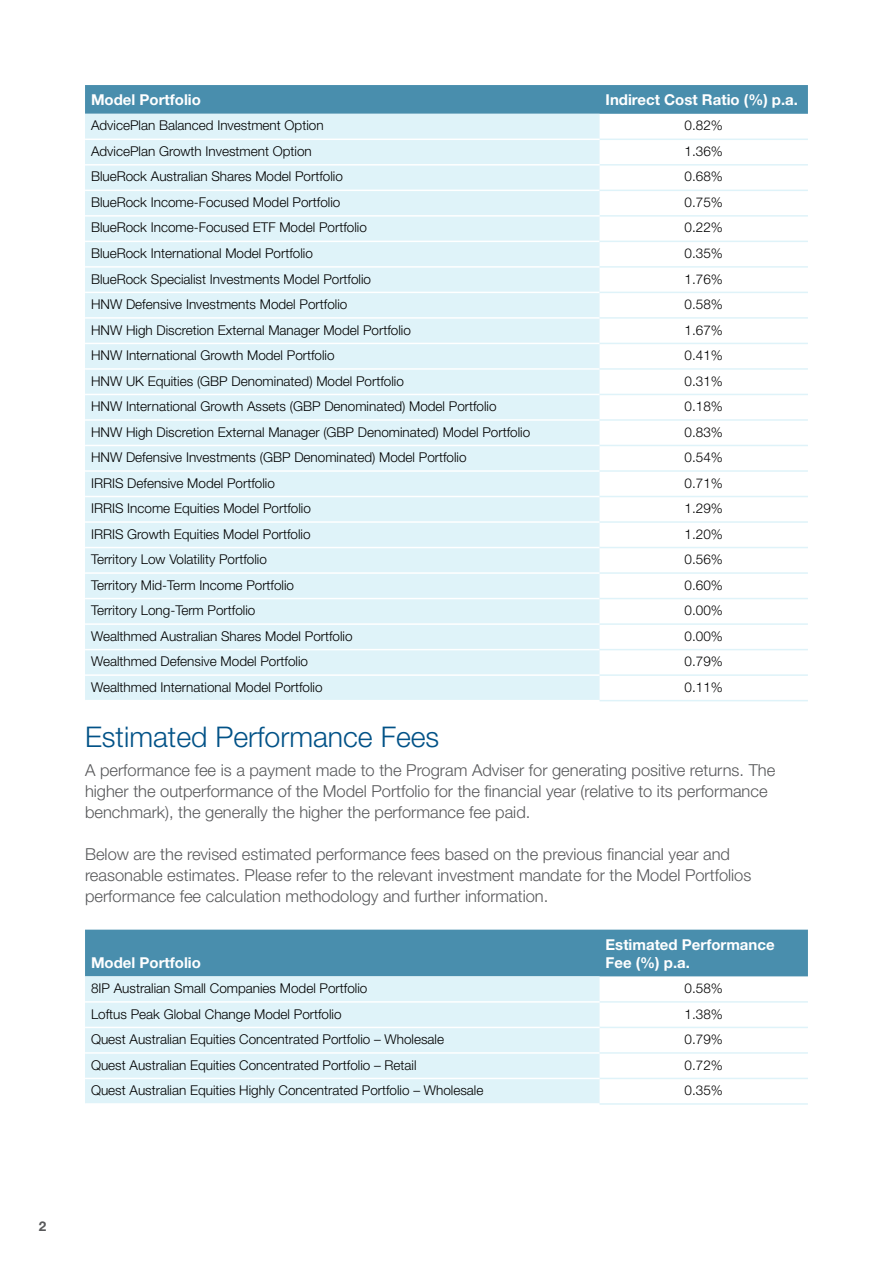
<style>
.page{position:relative;width:893px;height:1263px;background:#fff}
.page>*{position:absolute;margin:0;border:0;box-sizing:border-box;transform-origin:0 0}
.t1{font:300 28.5px "Helvetica Neue";color:#025287}
.t2{font:300 16.5px/21px "Helvetica Neue";color:#58595b}
.t3{font:700 15px/18px "Helvetica Neue";color:#fff}
.t4{font:300 13.5px "Helvetica Neue";color:#000}
.t5{font:700 13.5px "Helvetica Neue";color:#58595b}
</style>
<div class="page">
<div style="left:85px;top:85px;width:723px;height:29px;background:#498ead"></div>
<div style="left:85px;top:114px;width:515px;height:586px;background:#dff3f9"></div>
<hr style="left:600px;top:139px;width:208px;height:1px;background:#dff3f9">
<hr style="left:600px;top:164px;width:208px;height:2px;background:#dff3f9">
<hr style="left:600px;top:215px;width:208px;height:2px;background:#dff3f9">
<hr style="left:85px;top:190px;width:515px;height:1px;background:#fff">
<hr style="left:85px;top:241px;width:515px;height:1px;background:#fff">
<hr style="left:85px;top:139px;width:515px;height:1px;background:#fff">
<hr style="left:85px;top:164px;width:515px;height:2px;background:#fff">
<hr style="left:85px;top:215px;width:515px;height:2px;background:#fff">
<hr style="left:600px;top:190px;width:208px;height:1px;background:#dff3f9">
<hr style="left:600px;top:241px;width:208px;height:1px;background:#dff3f9">
<hr style="left:85px;top:266px;width:515px;height:2px;background:#fff">
<hr style="left:85px;top:292px;width:515px;height:1px;background:#fff">
<hr style="left:85px;top:317px;width:515px;height:2px;background:#fff">
<hr style="left:85px;top:343px;width:515px;height:1px;background:#fff">
<hr style="left:85px;top:368px;width:515px;height:2px;background:#fff">
<hr style="left:85px;top:394px;width:515px;height:1px;background:#fff">
<hr style="left:85px;top:419px;width:515px;height:2px;background:#fff">
<hr style="left:85px;top:445px;width:515px;height:1px;background:#fff">
<hr style="left:85px;top:470px;width:515px;height:2px;background:#fff">
<hr style="left:85px;top:496px;width:515px;height:1px;background:#fff">
<hr style="left:85px;top:521px;width:515px;height:2px;background:#fff">
<hr style="left:85px;top:547px;width:515px;height:1px;background:#fff">
<hr style="left:85px;top:572px;width:515px;height:2px;background:#fff">
<hr style="left:85px;top:598px;width:515px;height:1px;background:#fff">
<hr style="left:85px;top:623px;width:515px;height:2px;background:#fff">
<hr style="left:85px;top:649px;width:515px;height:1px;background:#fff">
<hr style="left:85px;top:674px;width:515px;height:2px;background:#fff">
<hr style="left:600px;top:266px;width:208px;height:2px;background:#dff3f9">
<hr style="left:600px;top:292px;width:208px;height:1px;background:#dff3f9">
<hr style="left:600px;top:317px;width:208px;height:2px;background:#dff3f9">
<hr style="left:600px;top:343px;width:208px;height:1px;background:#dff3f9">
<hr style="left:600px;top:368px;width:208px;height:2px;background:#dff3f9">
<hr style="left:600px;top:394px;width:208px;height:1px;background:#dff3f9">
<hr style="left:600px;top:419px;width:208px;height:2px;background:#dff3f9">
<hr style="left:600px;top:445px;width:208px;height:1px;background:#dff3f9">
<hr style="left:600px;top:470px;width:208px;height:2px;background:#dff3f9">
<hr style="left:600px;top:496px;width:208px;height:1px;background:#dff3f9">
<hr style="left:600px;top:521px;width:208px;height:2px;background:#dff3f9">
<hr style="left:600px;top:547px;width:208px;height:1px;background:#dff3f9">
<hr style="left:600px;top:572px;width:208px;height:2px;background:#dff3f9">
<hr style="left:600px;top:598px;width:208px;height:1px;background:#dff3f9">
<hr style="left:600px;top:623px;width:208px;height:2px;background:#dff3f9">
<hr style="left:600px;top:649px;width:208px;height:1px;background:#dff3f9">
<hr style="left:600px;top:674px;width:208px;height:2px;background:#dff3f9">
<hr style="left:600px;top:700px;width:208px;height:1px;background:#dff3f9">
<div style="left:85px;top:930px;width:723px;height:46px;background:#498ead"></div>
<div style="left:85px;top:976px;width:515px;height:127px;background:#dff3f9"></div>
<hr style="left:600px;top:1001px;width:208px;height:2px;background:#dff3f9">
<hr style="left:600px;top:1027px;width:208px;height:1px;background:#dff3f9">
<hr style="left:600px;top:1078px;width:208px;height:1px;background:#dff3f9">
<hr style="left:85px;top:1052px;width:515px;height:2px;background:#fff">
<hr style="left:85px;top:1001px;width:515px;height:2px;background:#fff">
<hr style="left:85px;top:1027px;width:515px;height:1px;background:#fff">
<hr style="left:85px;top:1078px;width:515px;height:1px;background:#fff">
<hr style="left:600px;top:1052px;width:208px;height:2px;background:#dff3f9">
<hr style="left:600px;top:1103px;width:208px;height:2px;background:#dff3f9">
<p class="t3" style="left:91px;top:91px;width:111px">Model Portfolio</p>
<p class="t3" style="left:606px;top:91px;width:194px">Indirect Cost Ratio (%) p.a.</p>
<p class="t4" style="left:91px;top:117px;width:234px">AdvicePlan Balanced Investment Option</p>
<p class="t4" style="left:685px;top:117px;width:40px">0.82%</p>
<p class="t4" style="left:91px;top:143px;width:222px">AdvicePlan Growth Investment Option</p>
<p class="t4" style="left:685px;top:143px;width:40px">1.36%</p>
<p class="t4" style="left:91px;top:168px;width:253px">BlueRock Australian Shares Model Portfolio</p>
<p class="t4" style="left:685px;top:168px;width:40px">0.68%</p>
<p class="t4" style="left:91px;top:194px;width:251px">BlueRock Income-Focused Model Portfolio</p>
<p class="t4" style="left:685px;top:194px;width:40px">0.75%</p>
<p class="t4" style="left:91px;top:219px;width:277px">BlueRock Income-Focused ETF Model Portfolio</p>
<p class="t4" style="left:685px;top:219px;width:40px">0.22%</p>
<p class="t4" style="left:91px;top:245px;width:223px">BlueRock International Model Portfolio</p>
<p class="t4" style="left:685px;top:245px;width:40px">0.35%</p>
<p class="t4" style="left:91px;top:270px;width:282px">BlueRock Specialist Investments Model Portfolio</p>
<p class="t4" style="left:685px;top:270px;width:40px">1.76%</p>
<p class="t4" style="left:91px;top:296px;width:258px">HNW Defensive Investments Model Portfolio</p>
<p class="t4" style="left:685px;top:296px;width:40px">0.58%</p>
<p class="t4" style="left:91px;top:321px;width:321px">HNW High Discretion External Manager Model Portfolio</p>
<p class="t4" style="left:685px;top:321px;width:40px">1.67%</p>
<p class="t4" style="left:91px;top:347px;width:245px">HNW International Growth Model Portfolio</p>
<p class="t4" style="left:685px;top:347px;width:40px">0.41%</p>
<p class="t4" style="left:91px;top:372px;width:314px">HNW UK Equities (GBP Denominated) Model Portfolio</p>
<p class="t4" style="left:685px;top:372px;width:40px">0.31%</p>
<p class="t4" style="left:91px;top:398px;width:407px">HNW International Growth Assets (GBP Denominated) Model Portfolio</p>
<p class="t4" style="left:685px;top:398px;width:40px">0.18%</p>
<p class="t4" style="left:91px;top:424px;width:441px">HNW High Discretion External Manager (GBP Denominated) Model Portfolio</p>
<p class="t4" style="left:685px;top:424px;width:40px">0.83%</p>
<p class="t4" style="left:91px;top:449px;width:377px">HNW Defensive Investments (GBP Denominated) Model Portfolio</p>
<p class="t4" style="left:685px;top:449px;width:40px">0.54%</p>
<p class="t4" style="left:91px;top:475px;width:185px">IRRIS Defensive Model Portfolio</p>
<p class="t4" style="left:685px;top:475px;width:40px">0.71%</p>
<p class="t4" style="left:91px;top:500px;width:221px">IRRIS Income Equities Model Portfolio</p>
<p class="t4" style="left:685px;top:500px;width:40px">1.29%</p>
<p class="t4" style="left:91px;top:526px;width:221px">IRRIS Growth Equities Model Portfolio</p>
<p class="t4" style="left:685px;top:526px;width:40px">1.20%</p>
<p class="t4" style="left:91px;top:551px;width:177px">Territory Low Volatility Portfolio</p>
<p class="t4" style="left:685px;top:551px;width:40px">0.56%</p>
<p class="t4" style="left:91px;top:577px;width:205px">Territory Mid-Term Income Portfolio</p>
<p class="t4" style="left:685px;top:577px;width:40px">0.60%</p>
<p class="t4" style="left:91px;top:602px;width:166px">Territory Long-Term Portfolio</p>
<p class="t4" style="left:685px;top:602px;width:40px">0.00%</p>
<p class="t4" style="left:91px;top:628px;width:263px">Wealthmed Australian Shares Model Portfolio</p>
<p class="t4" style="left:685px;top:628px;width:40px">0.00%</p>
<p class="t4" style="left:91px;top:653px;width:219px">Wealthmed Defensive Model Portfolio</p>
<p class="t4" style="left:685px;top:653px;width:40px">0.79%</p>
<p class="t4" style="left:91px;top:679px;width:233px">Wealthmed International Model Portfolio</p>
<p class="t4" style="left:685px;top:679px;width:40px">0.11%</p>
<h1 class="t1" style="left:85px;top:719px;width:356px">Estimated Performance Fees</h1>
<p class="t2" style="left:85px;top:759px;width:692px">A performance fee is a payment made to the Program Adviser for generating positive returns. The higher the outperformance of the Model Portfolio for the financial year (relative to its performance benchmark), the generally the higher the performance fee paid.</p>
<p class="t2" style="left:85px;top:844px;width:668px">Below are the revised estimated performance fees based on the previous financial year and reasonable estimates. Please refer to the relevant investment mandate for the Model Portfolios performance fee calculation methodology and further information.</p>
<p class="t3" style="left:91px;top:953px;width:111px">Model Portfolio</p>
<p class="t3" style="left:606px;top:935px;width:171px">Estimated Performance<br>Fee (%) p.a.</p>
<p class="t4" style="left:91px;top:980px;width:278px">8IP Australian Small Companies Model Portfolio</p>
<p class="t4" style="left:685px;top:980px;width:40px">0.58%</p>
<p class="t4" style="left:91px;top:1005px;width:252px">Loftus Peak Global Change Model Portfolio</p>
<p class="t4" style="left:685px;top:1005px;width:40px">1.38%</p>
<p class="t4" style="left:91px;top:1031px;width:355px">Quest Australian Equities Concentrated Portfolio – Wholesale</p>
<p class="t4" style="left:685px;top:1031px;width:40px">0.79%</p>
<p class="t4" style="left:91px;top:1056px;width:327px">Quest Australian Equities Concentrated Portfolio – Retail</p>
<p class="t4" style="left:685px;top:1056px;width:40px">0.72%</p>
<p class="t4" style="left:91px;top:1082px;width:394px">Quest Australian Equities Highly Concentrated Portfolio – Wholesale</p>
<p class="t4" style="left:685px;top:1082px;width:40px">0.35%</p>
<p class="t5" style="left:39px;top:1218px;width:9px">2</p>
</div>
